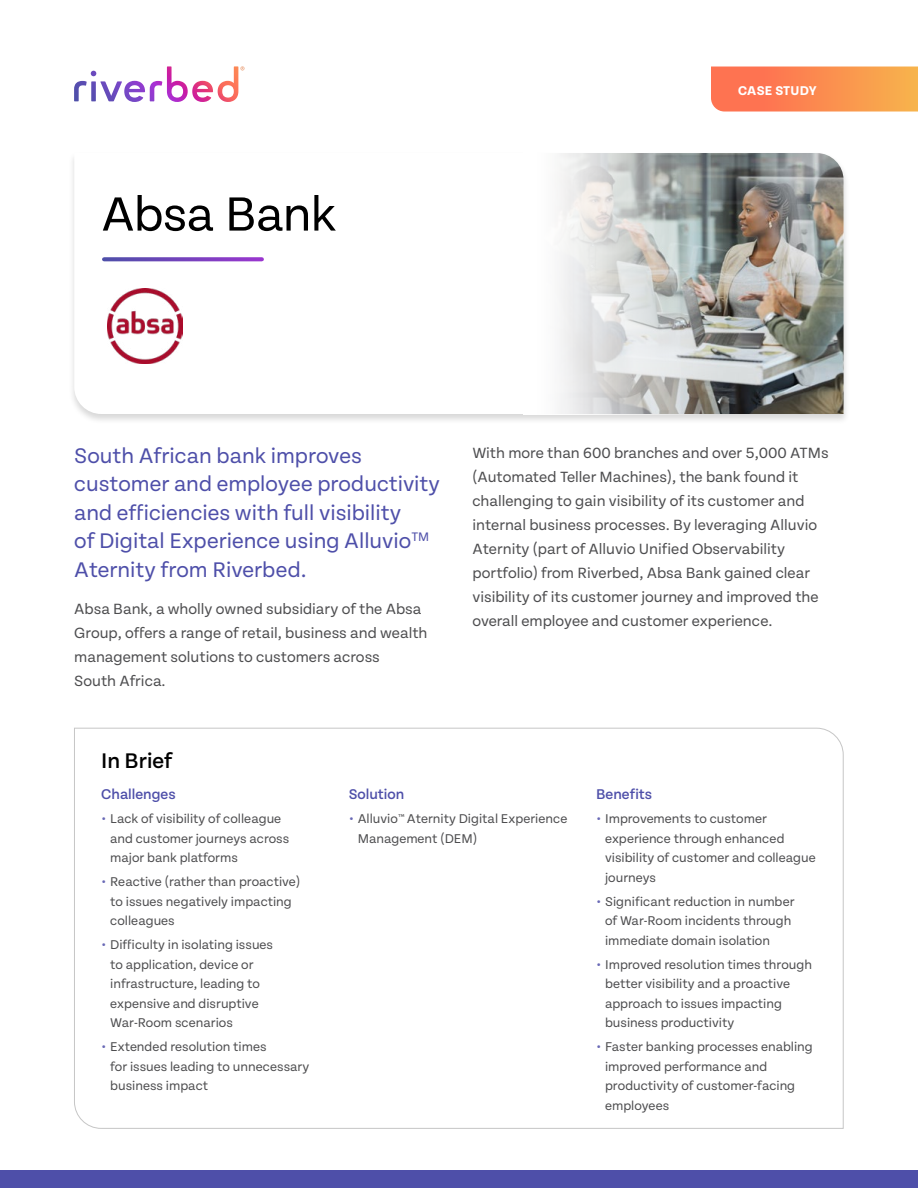
<style>
.page{position:relative;width:918px;height:1188px;background:#fff}
.page>*{position:absolute;margin:0;border:0;box-sizing:border-box;transform-origin:0 0}
.t1{font:51px "Tenon";letter-spacing:-.02em;color:#000}
.t2{font:22.5px/28.5px "Tenon";color:#4e4fa9}
.t3{font:500 22.5px "Tenon";color:#000}
.t4{font:15.75px/24px "Tenon";color:#4d4d4f}
.t5{font:500 15px "Tenon";color:#4e4fa9}
.t6{font:13.5px/19.5px "Tenon";color:#4d4d4f}
.t7{font:700 13.5px "Tenon";letter-spacing:.02em;color:#fff}
.s1{font-weight:700;color:#6969b6}
</style>
<div class="page">
<div style="left:68px;top:151px;width:782px;height:274px;background:#000;opacity:.16"></div>
<svg style="left:74px;top:153px;width:432px;height:261px"></svg>
<svg style="left:506px;top:153px;width:18px;height:261px"></svg>
<img style="left:724px;top:153px;width:120px;height:261px">
<svg style="left:524px;top:153px;width:200px;height:261px"></svg>
<svg style="left:74px;top:727px;width:770px;height:402px"></svg>
<img style="left:107px;top:288px;width:76px;height:76px">
<div style="left:0;top:1170px;width:918px;height:18px;background:#4e4fa9"></div>
<svg style="left:711px;top:67px;width:207px;height:45px;background:#fb8d51"></svg>
<svg style="left:74px;top:66px;width:170px;height:36px"></svg>
<svg style="left:104px;top:257px;width:158px;height:4px"></svg>
<h1 class="t1" style="left:101px;top:187px;width:237px">Absa Bank</h1>
<p class="t7" style="left:738px;top:83px;width:80px">CASE STUDY</p>
<h2 class="t2" style="left:74px;top:441px;width:367px">South African bank improves customer and employee productivity and efficiencies with full visibility<br>of Digital Experience using Alluvio<sup>TM </sup>Aternity from Riverbed.</h2>
<p class="t4" style="left:74px;top:597px;width:355px">Absa Bank, a wholly owned subsidiary of the Absa Group, offers a range of retail, business and wealth management solutions to customers across<br>South Africa.</p>
<p class="t4" style="left:472px;top:441px;width:358px">With more than 600 branches and over 5,000 ATMs (Automated Teller Machines), the bank found it challenging to gain visibility of its customer and internal business processes. By leveraging Alluvio Aternity (part of Alluvio Unified Observability portfolio) from Riverbed, Absa Bank gained clear visibility of its customer journey and improved the overall employee and customer experience.</p>
<h2 class="t3" style="left:101px;top:748px;width:73px">In Brief</h2>
<p class="t5" style="left:101px;top:786px;width:76px">Challenges</p>
<p class="t6" style="left:110px;top:809px;width:181px;text-indent:-9px"><span class="s1">•</span> Lack of visibility of colleague and customer journeys across major bank platforms</p>
<p class="t6" style="left:110px;top:872px;width:192px;text-indent:-9px"><span class="s1">•</span> Reactive (rather than proactive) to issues negatively impacting colleagues</p>
<p class="t6" style="left:110px;top:935px;width:164px;text-indent:-9px"><span class="s1">•</span> Difficulty in isolating issues to application, device or infrastructure, leading to expensive and disruptive<br>War-Room scenarios</p>
<p class="t6" style="left:110px;top:1037px;width:201px;text-indent:-9px"><span class="s1">•</span> Extended resolution times<br>for issues leading to unnecessary business impact</p>
<p class="t5" style="left:349px;top:786px;width:57px">Solution</p>
<p class="t6" style="left:358px;top:809px;width:211px;text-indent:-9px"><span class="s1">•</span> Alluvio™ Aternity Digital Experience<br>Management (DEM)</p>
<p class="t5" style="left:596px;top:786px;width:58px">Benefits</p>
<p class="t6" style="left:605px;top:809px;width:212px;text-indent:-9px"><span class="s1">•</span> Improvements to customer experience through enhanced visibility of customer and colleague journeys</p>
<p class="t6" style="left:605px;top:892px;width:191px;text-indent:-9px"><span class="s1">•</span> Significant reduction in number of War-Room incidents through immediate domain isolation</p>
<p class="t6" style="left:605px;top:955px;width:208px;text-indent:-9px"><span class="s1">•</span> Improved resolution times through better visibility and a proactive approach to issues impacting business productivity</p>
<p class="t6" style="left:605px;top:1037px;width:209px;text-indent:-9px"><span class="s1">•</span> Faster banking processes enabling improved performance and productivity of customer-facing employees</p>
</div>
